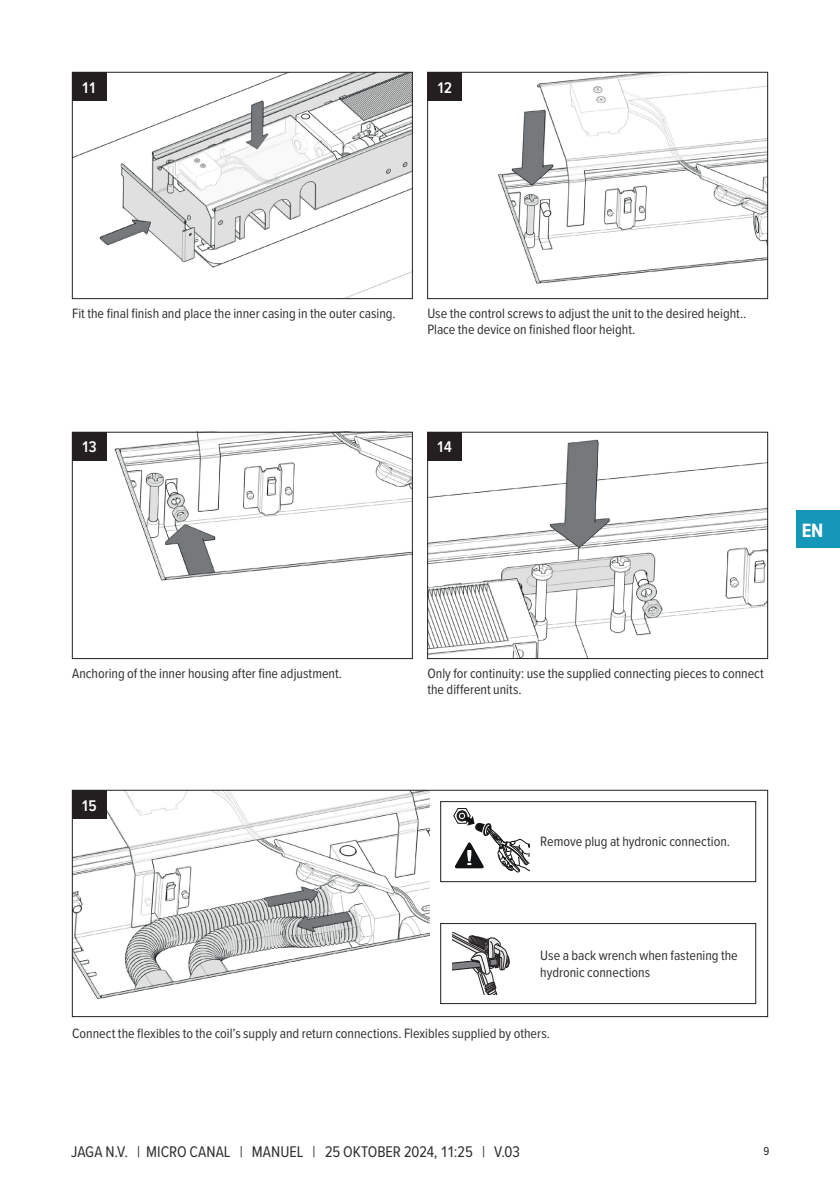
<style>
.page{position:relative;width:840px;height:1191px;background:#fff}
.page>*{position:absolute;margin:0;border:0;box-sizing:border-box;transform-origin:0 0}
.t1{font:700 20px "Proxima Nova Cond";color:#fff}
.t2{font:16px "Proxima Nova Cond";color:#312f30}
.t3{font:600 16px "Proxima Nova Cond";letter-spacing:-.065em;color:#fff}
.t4{font:14px/16px "Proxima Nova Cond";color:#312f30}
.t5{font:12px "Proxima Nova Cond";color:#231f20}
</style>
<div class="page">
<div style="left:795px;top:510px;width:44px;height:38px;background:#1497b9"></div>
<img style="left:429px;top:74px;width:336px;height:210px">
<div style="left:427px;top:72px;width:340px;height:227px;border:1px solid #231f20"></div>
<img style="left:74px;top:74px;width:336px;height:223px">
<div style="left:72px;top:72px;width:340px;height:227px;border:1px solid #231f20"></div>
<div style="left:427px;top:72px;width:34px;height:28px;background:#231f20"></div>
<div style="left:72px;top:72px;width:34px;height:28px;background:#231f20"></div>
<img style="left:74px;top:434px;width:336px;height:147px">
<div style="left:72px;top:432px;width:340px;height:227px;border:1px solid #231f20"></div>
<div style="left:72px;top:432px;width:34px;height:28px;background:#231f20"></div>
<img style="left:429px;top:434px;width:336px;height:223px">
<div style="left:427px;top:432px;width:340px;height:227px;border:1px solid #231f20"></div>
<div style="left:427px;top:432px;width:34px;height:28px;background:#231f20"></div>
<img style="left:74px;top:792px;width:355px;height:207px">
<div style="left:72px;top:790px;width:34px;height:28px;background:#231f20"></div>
<div style="left:440px;top:801px;width:315px;height:81px;border:1px solid #231f20"></div>
<div style="left:440px;top:923px;width:315px;height:80px;border:1px solid #231f20"></div>
<svg style="left:453px;top:808px;width:76px;height:64px"></svg>
<div style="left:72px;top:790px;width:695px;height:227px;border:1px solid #231f20"></div>
<svg style="left:452px;top:933px;width:57px;height:62px"></svg>
<p class="t3" style="left:81px;top:75px;width:17px">11</p>
<p class="t3" style="left:436px;top:75px;width:17px">12</p>
<p class="t4" style="left:72px;top:304px;width:325px">Fit the final finish and place the inner casing in the outer casing.</p>
<p class="t4" style="left:427px;top:305px;width:320px">Use the control screws to adjust the unit to the desired height..<br>Place the device on finished floor height.</p>
<p class="t3" style="left:81px;top:435px;width:17px">13</p>
<p class="t3" style="left:436px;top:435px;width:17px">14</p>
<h1 class="t1" style="left:801px;top:515px;width:23px">EN</h1>
<p class="t4" style="left:72px;top:664px;width:271px">Anchoring of the inner housing after fine adjustment.</p>
<p class="t3" style="left:81px;top:793px;width:17px">15</p>
<p class="t4" style="left:427px;top:665px;width:338px">Only for continuity: use the supplied connecting pieces to connect the different units.</p>
<p class="t4" style="left:540px;top:832px;width:191px">Remove plug at hydronic connection.</p>
<p class="t4" style="left:540px;top:946px;width:199px;line-height:16.8px">Use a back wrench when fastening the hydronic connections</p>
<p class="t4" style="left:72px;top:1024px;width:479px">Connect the flexibles to the coil’s supply and return connections. Flexibles supplied by others.</p>
<p class="t2" style="left:71px;top:1140px;width:450px">JAGA N.V. | MICRO CANAL | MANUEL | 25 oktober 2024, 11:25 | V.03</p>
<p class="t5" style="left:763px;top:1142px;width:7px">9</p>
</div>
